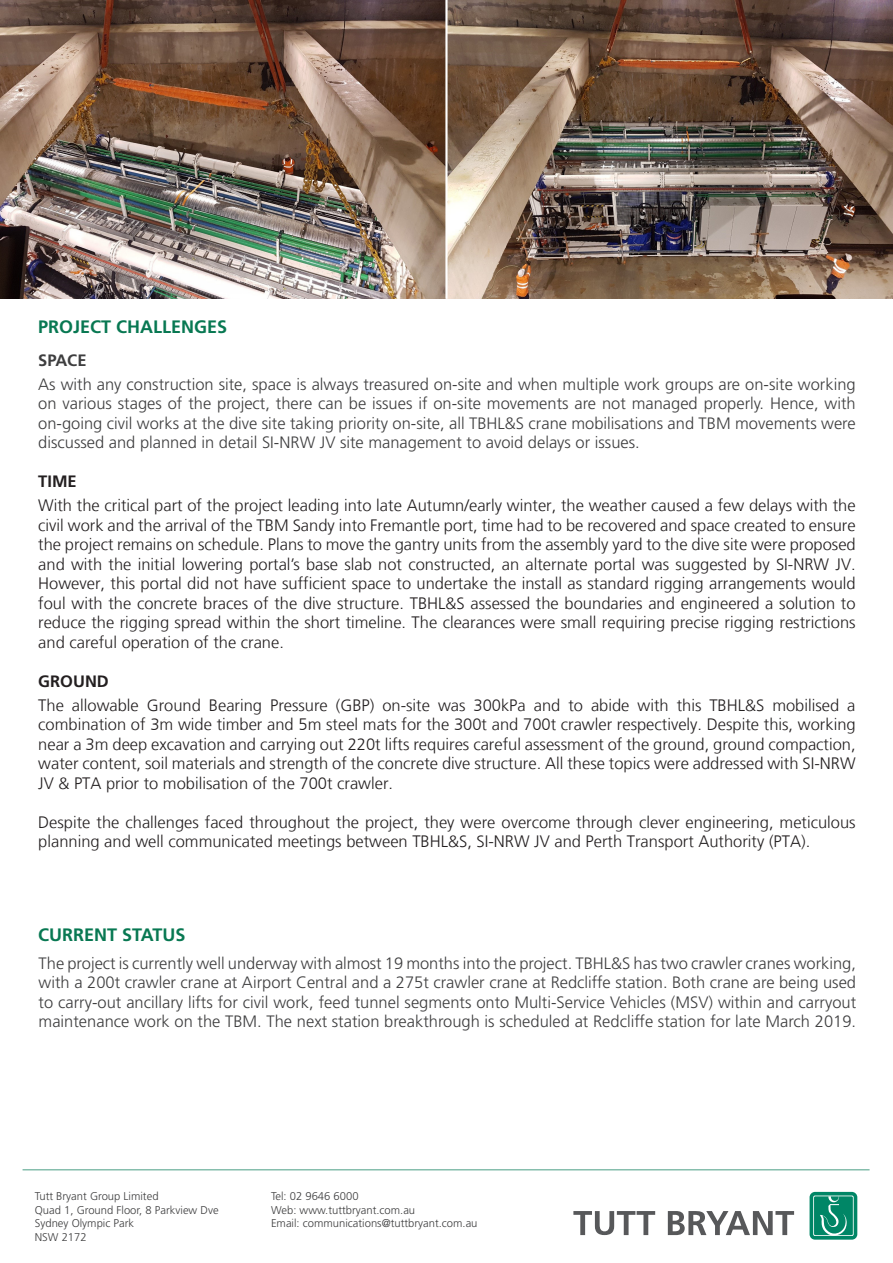
<style>
.page{position:relative;width:893px;height:1263px;background:#fff}
.page>*{position:absolute;margin:0;border:0;box-sizing:border-box;transform-origin:0 0}
.t1{font:700 18px "Frutiger LT Std";color:#087852}
.t2{font:300 16.5px/19.5px "Frutiger LT";color:#231f20;text-align:justify}
.t3{font:300 16.5px/19.5px "Frutiger LT Std";color:#3e3e3f;text-align:justify}
.t4{font:700 16.5px "Frutiger LT Std";color:#231f20}
.t5{font:700 16.5px "Frutiger LT Std";color:#3e3e3f}
.t6{font:300 11.25px "Frutiger LT Std";color:#3e3e3f}
</style>
<div class="page">
<img style="left:0;top:0;width:893px;height:299px">
<hr style="left:23px;top:1169px;width:847px;height:1px;background:#007854">
<svg style="left:573px;top:1211px;width:82px;height:24px"></svg>
<svg style="left:668px;top:1211px;width:126px;height:24px"></svg>
<svg style="left:809px;top:1192px;width:48px;height:47px;background:#28997e"></svg>
<hr style="left:445px;top:0;width:3px;height:299px;background:#fff">
<p class="t1" style="left:38px;top:316px;width:191px">PROJECT CHALLENGES</p>
<p class="t5" style="left:38px;top:350px;width:50px">SPACE</p>
<p class="t3" style="left:38px;top:374px;width:819px">As with any construction site, space is always treasured on-site and when multiple work groups are on-site working on various stages of the project, there can be issues if on-site movements are not managed properly. Hence, with on-going civil works at the dive site taking priority on-site, all TBHL&amp;S crane mobilisations and TBM movements were discussed and planned in detail SI-NRW JV site management to avoid delays or issues.</p>
<p class="t4" style="left:38px;top:472px;width:40px">TIME</p>
<p class="t2" style="left:38px;top:496px;width:819px">With the critical part of the project leading into late Autumn/early winter, the weather caused a few delays with the civil work and the arrival of the TBM Sandy into Fremantle port, time had to be recovered and space created to ensure the project remains on schedule. Plans to move the gantry units from the assembly yard to the dive site were proposed and with the initial lowering portal’s base slab not constructed, an alternate portal was suggested by SI-NRW JV.</p>
<p class="t2" style="left:38px;top:574px;width:819px">However, this portal did not have sufficient space to undertake the install as standard rigging arrangements would foul with the concrete braces of the dive structure. TBHL&amp;S assessed the boundaries and engineered a solution to reduce the rigging spread within the short timeline. The clearances were small requiring precise rigging restrictions and careful operation of the crane.</p>
<p class="t4" style="left:38px;top:671px;width:72px">GROUND</p>
<p class="t2" style="left:38px;top:696px;width:819px">The allowable Ground Bearing Pressure (GBP) on-site was 300kPa and to abide with this TBHL&amp;S mobilised a combination of 3m wide timber and 5m steel mats for the 300t and 700t crawler respectively. Despite this, working near a 3m deep excavation and carrying out 220t lifts requires careful assessment of the ground, ground compaction, water content, soil materials and strength of the concrete dive structure. All these topics were addressed with SI-NRW JV &amp; PTA prior to mobilisation of the 700t crawler.</p>
<p class="t2" style="left:38px;top:813px;width:819px">Despite the challenges faced throughout the project, they were overcome through clever engineering, meticulous planning and well communicated meetings between TBHL&amp;S, SI-NRW JV and Perth Transport Authority (PTA).</p>
<p class="t1" style="left:38px;top:924px;width:149px">CURRENT STATUS</p>
<p class="t3" style="left:39px;top:954px;width:819px">The project is currently well underway with almost 19 months into the project. TBHL&amp;S has two crawler cranes working, with a 200t crawler crane at Airport Central and a 275t crawler crane at Redcliffe station. Both crane are being used to carry-out ancillary lifts for civil work, feed tunnel segments onto Multi-Service Vehicles (MSV) within and carryout maintenance work on the TBM. The next station breakthrough is scheduled at Redcliffe station for late March 2019.</p>
<p class="t6" style="left:35px;top:1190px;width:125px">Tutt Bryant Group Limited</p>
<p class="t6" style="left:35px;top:1203px;width:185px">Quad 1, Ground Floor, 8 Parkview Dve</p>
<p class="t6" style="left:35px;top:1217px;width:101px">Sydney Olympic Park</p>
<p class="t6" style="left:35px;top:1230px;width:53px">NSW 2172</p>
<p class="t6" style="left:271px;top:1190px;width:89px">Tel: 02 9646 6000</p>
<p class="t6" style="left:271px;top:1203px;width:146px">Web: www.tuttbryant.com.au</p>
<p class="t6" style="left:271px;top:1217px;width:208px">Email: communications@tuttbryant.com.au</p>
</div>
